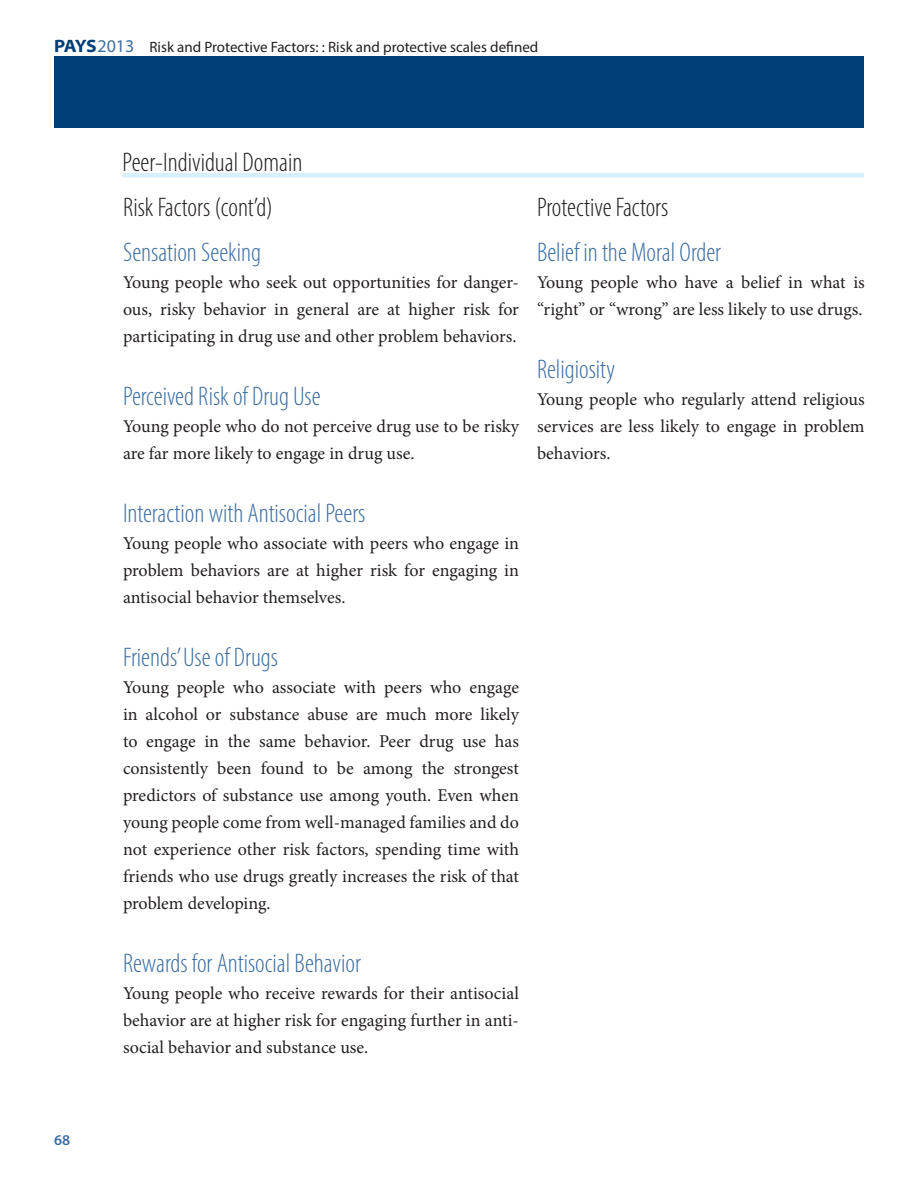
<style>
.page{position:relative;width:918px;height:1188px;background:#fff}
.page>*{position:absolute;margin:0;border:0;box-sizing:border-box;transform-origin:0 0}
.t1{font:300 condensed 27px "Myriad Pro";color:#3d6ea2}
.t2{font:300 condensed 27px "Myriad Pro";color:#231f20}
.t3{font:18px/27px "Minion Pro";letter-spacing:-.005em;color:#231f20;text-align:justify}
.t4{font:15px "Myriad Pro";color:#231f20}
.t5{font:600 15px "Myriad Pro";color:#3d6ea2}
.s1{font-weight:700;font-stretch:semi-expanded;font-size:18px;color:#003e76}
.s2{font-size:18px;color:#3d6ea2}
</style>
<div class="page">
<div style="left:54px;top:56px;width:810px;height:72px;background:#003e76"></div>
<hr style="left:122px;top:173px;width:742px;height:4px;background:#d9eeff">
<p class="t4" style="left:54px;top:37px;width:486px"><span class="s1">PAYS</span><span class="s2">2013</span> Risk and Protective Factors: : Risk and protective scales defined</p>
<p class="t5" style="left:54px;top:1131px;width:18px">68</p>
<h1 class="t2" style="left:123px;top:146px;width:181px">Peer-Individual Domain</h1>
<h1 class="t2" style="left:123px;top:191px;width:152px">Risk Factors (cont’d)</h1>
<h1 class="t1" style="left:123px;top:236px;width:140px">Sensation Seeking</h1>
<p class="t3" style="left:123px;top:269px;width:398px">Young people who seek out opportunities for danger&shy;ous, risky behavior in general are at higher risk for participating in drug use and other problem behaviors.</p>
<h1 class="t1" style="left:123px;top:380px;width:199px">Perceived Risk of Drug Use</h1>
<p class="t3" style="left:123px;top:413px;width:397px">Young people who do not perceive drug use to be risky are far more likely to engage in drug use.</p>
<h1 class="t1" style="left:123px;top:497px;width:244px">Interaction with Antisocial Peers</h1>
<p class="t3" style="left:123px;top:530px;width:398px">Young people who associate with peers who engage in problem behaviors are at higher risk for engaging in antisocial behavior themselves.</p>
<h1 class="t1" style="left:123px;top:641px;width:157px">Friends’ Use of Drugs</h1>
<p class="t3" style="left:123px;top:674px;width:398px">Young people who associate with peers who engage in alcohol or substance abuse are much more likely to engage in the same behavior. Peer drug use has consistently been found to be among the strongest predictors of substance use among youth. Even when young people come from well-managed families and do not experience other risk factors, spending time with friends who use drugs greatly increases the risk of that problem developing.</p>
<h1 class="t1" style="left:123px;top:947px;width:239px">Rewards for Antisocial Behavior</h1>
<p class="t3" style="left:123px;top:980px;width:398px">Young people who receive rewards for their antisocial behavior are at higher risk for engaging further in anti&shy;social behavior and substance use.</p>
<h1 class="t2" style="left:537px;top:191px;width:133px">Protective Factors</h1>
<h1 class="t1" style="left:537px;top:236px;width:186px">Belief in the Moral Order</h1>
<p class="t3" style="left:537px;top:269px;width:329px">Young people who have a belief in what is “right” or “wrong” are less likely to use drugs.</p>
<h1 class="t1" style="left:537px;top:353px;width:80px">Religiosity</h1>
<p class="t3" style="left:537px;top:386px;width:329px">Young people who regularly attend religious services are less likely to engage in problem behaviors.</p>
</div>
